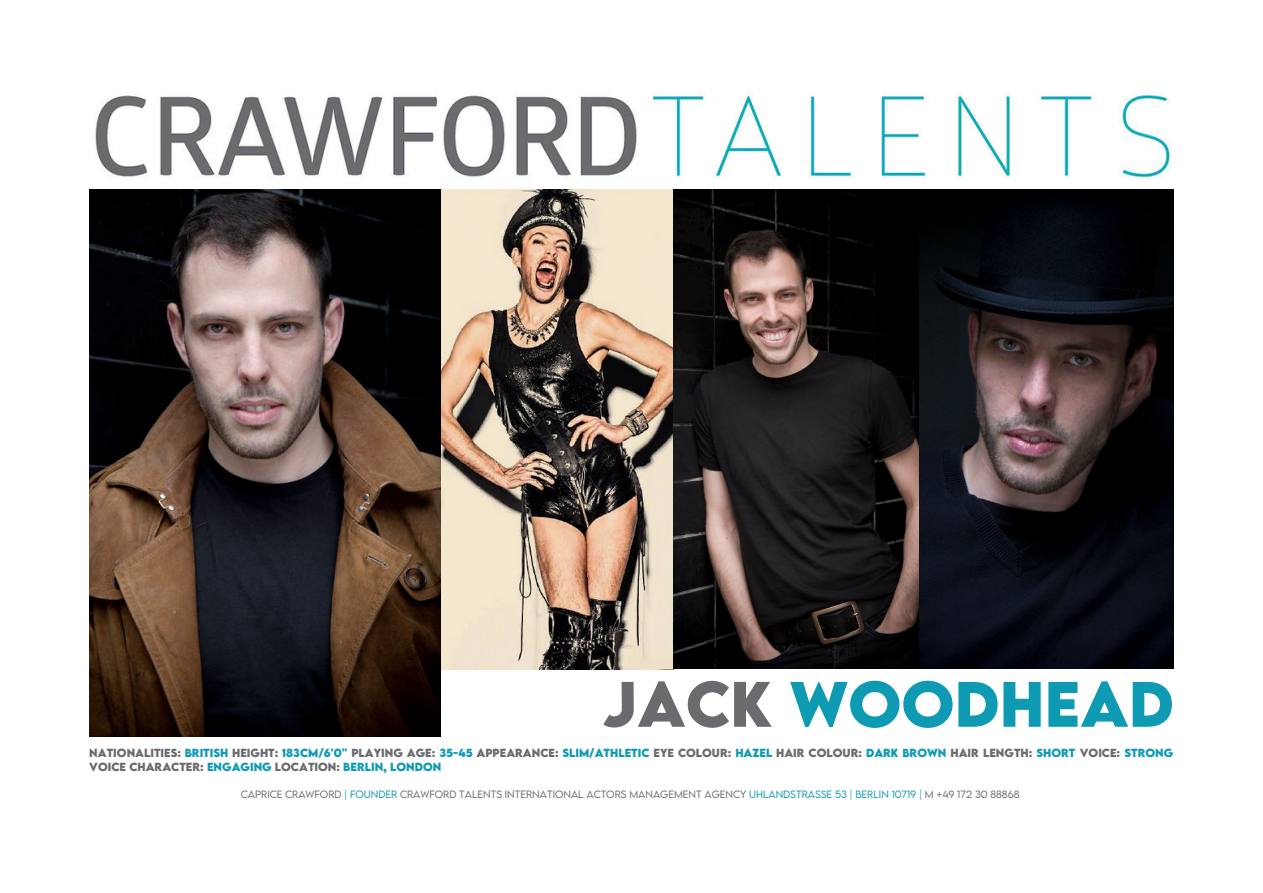
<style>
.page{position:relative;width:1263px;height:893px;background:#fff}
.page>*{position:absolute;margin:0;border:0;box-sizing:border-box;transform-origin:0 0}
.t1{font:700 57px "LEMONMILK";color:#0e9ab3}
.t2{font:700 10.43px/14.6px "LEMONMILK";letter-spacing:.09em;color:#6b6a6e}
.t3{font:300 9.45px "LEMONMILK";letter-spacing:.115em;color:#6b6a6e}
.s1{color:#6b6a6e}
.s2{color:#0e9ab3}
</style>
<div class="page">
<img style="left:95px;top:91px;width:1076px;height:88px">
<img style="left:89px;top:189px;width:352px;height:547px">
<img style="left:441px;top:189px;width:487px;height:480px">
<img style="left:919px;top:189px;width:254px;height:479px">
<h1 class="t1" style="left:602px;top:665px;width:573px"><span class="s1">JACK</span> WOODHEAD</h1>
<p class="t2" style="left:89px;top:745px;width:1083px">NATIONALITIES: <span class="s2">BRITISH</span> HEIGHT: <span class="s2">183CM/6'0''</span> PLAYING AGE: <span class="s2">35-45</span> APPEARANCE: <span class="s2">SLIM/ATHLETIC</span> EYE COLOUR: <span class="s2">HAZEL</span> HAIR COLOUR: <span class="s2">DARK BROWN</span> HAIR LENGTH: <span class="s2">SHORT</span> VOICE: <span class="s2">STRONG<br></span>VOICE CHARACTER: <span class="s2">ENGAGING</span> LOCATION: <span class="s2">BERLIN, LONDON</span></p>
<p class="t3" style="left:241px;top:787px;width:780px">CAPRICE CRAWFORD <span class="s2">| FOUNDER</span> CRAWFORD TALENTS INTERNATIONAL ACTORS MANAGEM ENT AGENCY <span class="s2">UHLANDSTRASSE 53 | BERLIN 10719 |</span> M +49 172 30 88868</p>
</div>
